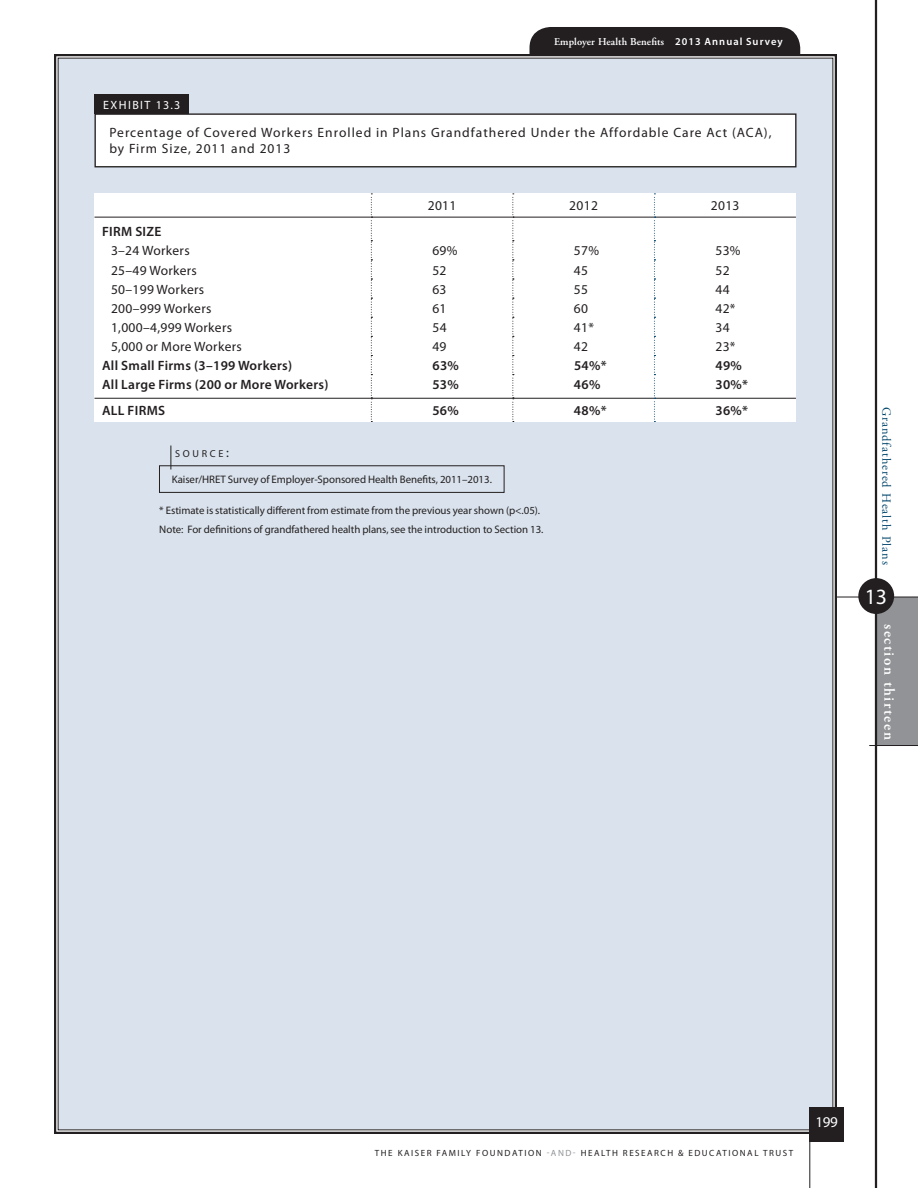
<style>
.page{position:relative;width:918px;height:1188px;background:#fff}
.page>*{position:absolute;margin:0;border:0;box-sizing:border-box;transform-origin:0 0}
.t1{font:21.9px "Myriad Pro";color:#fff}
.t2{font:600 15px "Adobe Garamond Pro";letter-spacing:.1em;color:#fff}
.t3{font:15px "Myriad Pro";color:#fff}
.t4{font:13.5px "Myriad Pro";letter-spacing:.035em;color:#231f20}
.t5{font:13.5px/16.5px "Myriad Pro";letter-spacing:.075em;color:#231f20}
.t6{font:600 13.5px "Myriad Pro";letter-spacing:.025em;color:#231f20}
.t7{font:12.3px "Adobe Garamond Pro";letter-spacing:.055em;color:#00446b}
.t8{font:12px "Myriad Pro";letter-spacing:.12em;color:#fff}
.t9{font:10.8px/19.5px "Myriad Pro";letter-spacing:-.005em;color:#231f20}
.t10{font:600 10.5px "Adobe Garamond Pro";letter-spacing:.01em;color:#fff}
.t11{font:10.2px "Myriad Pro";letter-spacing:.265em;color:#231f20}
.t12{font:9px "Myriad Pro";letter-spacing:.17em;color:#231f20}
.s1{font-family:"Myriad Pro"}
.s2{font-size:13.5px}
.s3{color:#919396}
</style>
<div class="page">
<div style="left:876px;top:597px;width:42px;height:149px;background:#919396"></div>
<hr style="left:824px;top:597px;width:94px;height:1px;background:#231f20">
<hr style="left:875px;top:0;width:2px;height:1188px;background:#231f20">
<hr style="left:869px;top:745px;width:49px;height:1px;background:#231f20">
<div style="left:858px;top:578px;width:36px;height:36px;background:#231f20;border-radius:50%"></div>
<div style="left:530px;top:27px;width:270px;height:47px;background:#231f20;border-radius:21px"></div>
<div style="left:54px;top:53px;width:784px;height:1082px;background:#dae3ed"></div>
<div style="left:810px;top:1107px;width:34px;height:34px;background:#231f20"></div>
<hr style="left:810px;top:1107px;width:1px;height:81px;background:#231f20">
<div style="left:94px;top:94px;width:95px;height:20px;background:#231f20"></div>
<div style="left:95px;top:114px;width:701px;height:53px;background:#fff"></div>
<div style="left:95px;top:113px;width:702px;height:54px;border:1px solid #231f20"></div>
<div style="left:94px;top:194px;width:702px;height:228px;background:#fff"></div>
<hr style="left:94px;top:217px;width:277px;height:1px;background:#231f20">
<hr style="left:372px;top:217px;width:140px;height:1px;background:#231f20">
<hr style="left:513px;top:217px;width:141px;height:1px;background:#231f20">
<hr style="left:655px;top:217px;width:141px;height:1px;background:#231f20">
<svg style="left:371px;top:194px;width:1px;height:228px"></svg>
<svg style="left:512px;top:194px;width:2px;height:228px"></svg>
<hr style="left:94px;top:398px;width:560px;height:1px;background:#231f20">
<hr style="left:655px;top:398px;width:141px;height:1px;background:#231f20">
<svg style="left:654px;top:194px;width:1px;height:228px"></svg>
<div style="left:159px;top:466px;width:345px;height:27px;border:1px solid #231f20"></div>
<svg style="left:171px;top:446px;width:1px;height:24px"></svg>
<p class="t10" style="left:554px;top:38px;width:230px">Employer Health Benefits <span class="s1">2013 Annual Survey</span></p>
<p class="t8" style="left:103px;top:100px;width:79px">EXHIBIT 13.3</p>
<p class="t5" style="left:109px;top:125px;width:664px">Percentage of Covered Workers Enrolled in Plans Grandfathered Under the Affordable Care Act (ACA), by Firm Size, 2011 and 2013</p>
<p class="t4" style="left:428px;top:201px;width:30px">2011</p>
<p class="t4" style="left:569px;top:201px;width:30px">2012</p>
<p class="t4" style="left:711px;top:201px;width:30px">2013</p>
<p class="t6" style="left:102px;top:227px;width:61px">FIRM SIZE</p>
<p class="t4" style="left:111px;top:246px;width:80px">3–24 Workers</p>
<p class="t4" style="left:432px;top:246px;width:27px">69%</p>
<p class="t4" style="left:574px;top:246px;width:27px">57%</p>
<p class="t4" style="left:716px;top:246px;width:27px">53%</p>
<p class="t4" style="left:111px;top:265px;width:87px">25–49 Workers</p>
<p class="t4" style="left:432px;top:265px;width:16px">52</p>
<p class="t4" style="left:574px;top:265px;width:16px">45</p>
<p class="t4" style="left:716px;top:265px;width:16px">52</p>
<p class="t4" style="left:111px;top:284px;width:95px">50–199 Workers</p>
<p class="t4" style="left:432px;top:284px;width:16px">63</p>
<p class="t4" style="left:574px;top:284px;width:16px">55</p>
<p class="t4" style="left:716px;top:284px;width:16px">44</p>
<p class="t4" style="left:111px;top:303px;width:102px">200–999 Workers</p>
<p class="t4" style="left:432px;top:303px;width:16px">61</p>
<p class="t4" style="left:574px;top:303px;width:16px">60</p>
<p class="t4" style="left:716px;top:303px;width:22px">42*</p>
<p class="t4" style="left:111px;top:322px;width:123px">1,000–4,999 Workers</p>
<p class="t4" style="left:432px;top:322px;width:16px">54</p>
<p class="t4" style="left:574px;top:322px;width:22px">41*</p>
<p class="t4" style="left:716px;top:322px;width:16px">34</p>
<p class="t4" style="left:111px;top:341px;width:132px">5,000 or More Workers</p>
<p class="t4" style="left:432px;top:341px;width:16px">49</p>
<p class="t4" style="left:574px;top:341px;width:16px">42</p>
<p class="t4" style="left:716px;top:341px;width:22px">23*</p>
<p class="t6" style="left:102px;top:361px;width:192px">All Small Firms (3–199 Workers)</p>
<p class="t6" style="left:432px;top:361px;width:28px">63%</p>
<p class="t6" style="left:574px;top:361px;width:34px">54%*</p>
<p class="t6" style="left:716px;top:361px;width:28px">49%</p>
<p class="t6" style="left:102px;top:380px;width:228px">All Large Firms (200 or More Workers)</p>
<p class="t6" style="left:432px;top:380px;width:28px">53%</p>
<p class="t6" style="left:574px;top:380px;width:28px">46%</p>
<p class="t6" style="left:715px;top:380px;width:34px">30%*</p>
<p class="t6" style="left:102px;top:406px;width:65px">ALL FIRMS</p>
<p class="t6" style="left:432px;top:406px;width:28px">56%</p>
<p class="t6" style="left:574px;top:406px;width:34px">48%*</p>
<p class="t6" style="left:716px;top:406px;width:34px">36%*</p>
<p class="t11" style="left:175px;top:450px;width:55px">SOURCE<span class="s2">:</span></p>
<p class="t9" style="left:172px;top:471px;width:322px">Kaiser/HRET Survey of Employer-Sponsored Health Benefits, 2011–2013.</p>
<p class="t9" style="left:159px;top:501px;width:386px">* Estimate is statistically different from estimate from the previous year shown (p&lt;.05).<br>Note: For definitions of grandfathered health plans, see the introduction to Section 13.</p>
<p class="t7" style="left:891px;top:407px;width:159px;rotate:90deg">Grandfathered Health Plans</p>
<h1 class="t1" style="left:865px;top:588px;width:24px">13</h1>
<h2 class="t2" style="left:895px;top:624px;width:117px;rotate:90deg">section thirteen</h2>
<p class="t12" style="left:375px;top:1149px;width:420px">THE KAISER FAMILY FOUNDATION <span class="s3">-AND-</span> HEALTH RESEARCH &amp; EDUCATIONAL TRUST</p>
<h2 class="t3" style="left:816px;top:1117px;width:24px">199</h2>
</div>
